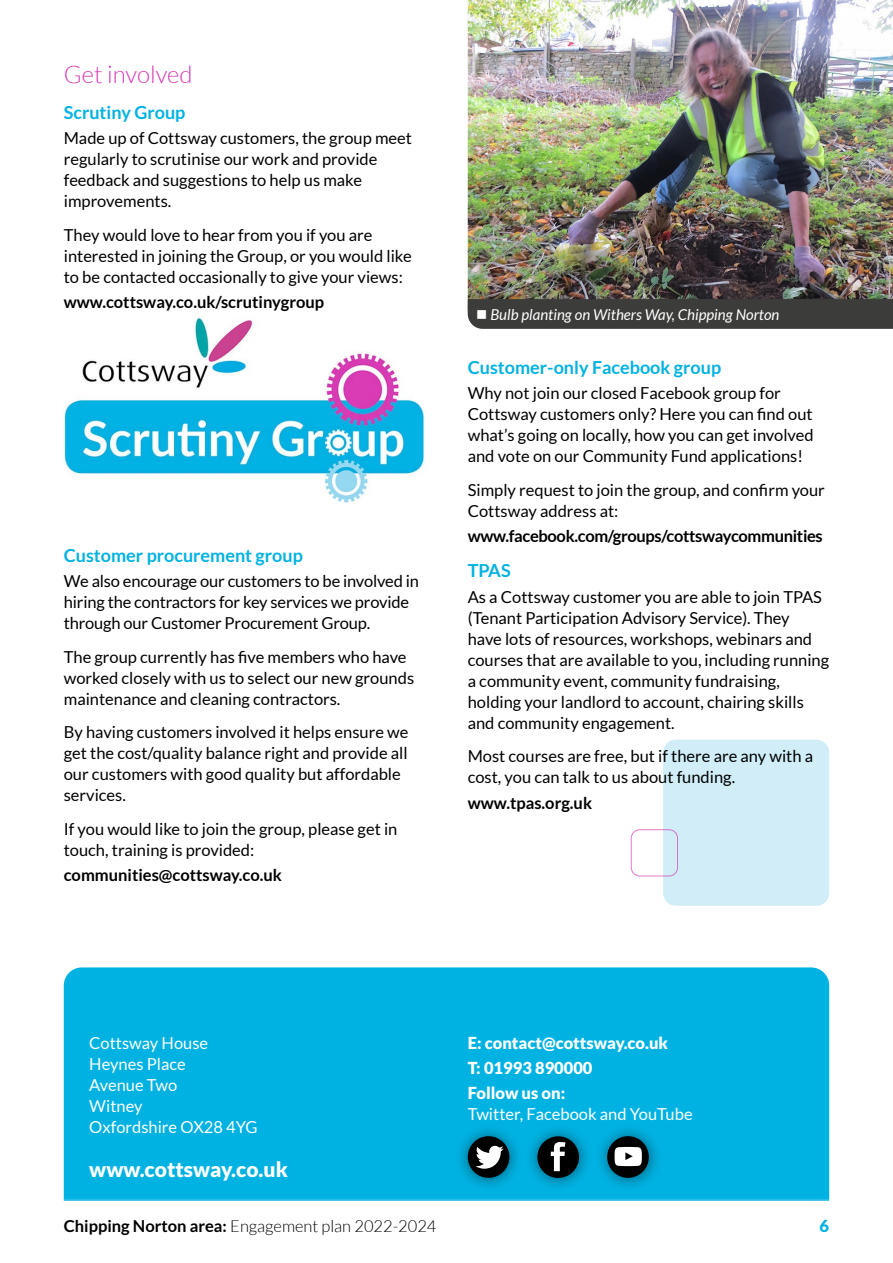
<style>
.page{position:relative;width:893px;height:1263px;background:#fff}
.page>*{position:absolute;margin:0;border:0;box-sizing:border-box;transform-origin:0 0}
.t1{font:300 24px "Lato";color:#d63cb3}
.t2{font:900 21px "Lato";color:#fff}
.t3{font:700 18px "Lato";color:#00b2e2}
.t4{font:16.5px/21px "Lato";color:#000}
.t5{font:16.5px/21px "Lato";color:#fff}
.t6{font:700 16.5px "Lato";color:#000}
.t7{font:900 16.5px/25.2px "Lato";color:#fff}
.t8{font:700 16.5px "Lato";letter-spacing:-.02em;color:#000}
.t9{font:300 16.5px "Lato";color:#000}
.t10{font:900 16.5px "Lato";color:#00b2e2}
.t11{font:italic 15px "Lato";color:#fff}
.s1{font-weight:700}
</style>
<div class="page">
<hr style="left:64px;top:1199px;width:765px;height:2px;background:#00b2e2">
<div style="left:64px;top:967px;width:765px;height:232px;background:#00b2e2"></div>
<div style="left:454px;top:1123px;width:209px;height:69px;background:#000;opacity:.5"></div>
<div style="left:468px;top:1136px;width:41px;height:42px;background:#000;border-radius:50%"></div>
<div style="left:537px;top:1136px;width:42px;height:42px;background:#000;border-radius:50%"></div>
<div style="left:607px;top:1136px;width:42px;height:42px;background:#000;border-radius:50%"></div>
<svg style="left:475px;top:1146px;width:29px;height:23px"></svg>
<svg style="left:551px;top:1142px;width:14px;height:29px"></svg>
<svg style="left:615px;top:1147px;width:27px;height:19px"></svg>
<div style="left:663px;top:740px;width:166px;height:166px;background:#d0edf8;border-radius:13px"></div>
<div style="left:631px;top:829px;width:47px;height:47px;border:1px solid #d63cb3;border-radius:9px"></div>
<img style="left:64px;top:316px;width:361px;height:187px">
<img style="left:468px;top:0;width:425px;height:299px">
<div style="left:468px;top:299px;width:425px;height:30px;background:#3c3c3b"></div>
<h1 class="t1" style="left:64px;top:62px;width:130px">Get involved</h1>
<p class="t3" style="left:64px;top:102px;width:123px">Scrutiny Group</p>
<p class="t4" style="left:64px;top:127px;width:350px">Made up of Cottsway customers, the group meet regularly to scrutinise our work and provide feedback and suggestions to help us make improvements.</p>
<p class="t4" style="left:64px;top:224px;width:349px">They would love to hear from you if you are interested in joining the Group, or you would like to be contacted occasionally to give your views:</p>
<p class="t6" style="left:64px;top:292px;width:262px">www.cottsway.co.uk/scrutinygroup</p>
<p class="t3" style="left:64px;top:545px;width:241px">Customer procurement group</p>
<p class="t4" style="left:64px;top:570px;width:357px">We also encourage our customers to be involved in hiring the contractors for key services we provide through our Customer Procurement Group.</p>
<p class="t4" style="left:64px;top:646px;width:352px">The group currently has five members who have worked closely with us to select our new grounds maintenance and cleaning contractors.</p>
<p class="t4" style="left:64px;top:722px;width:346px">By having customers involved it helps ensure we get the cost/quality balance right and provide all our customers with good quality but affordable services.</p>
<p class="t4" style="left:64px;top:818px;width:335px">If you would like to join the group, please get in touch, training is provided:</p>
<p class="t6" style="left:64px;top:866px;width:220px">communities@cottsway.co.uk</p>
<p class="t11" style="left:476px;top:306px;width:305px">■ Bulb planting on Withers Way, Chipping Norton</p>
<p class="t3" style="left:468px;top:357px;width:255px">Customer-only Facebook group</p>
<p class="t4" style="left:468px;top:382px;width:347px">Why not join our closed Facebook group for Cottsway customers only? Here you can find out what’s going on locally, how you can get involved and vote on our Community Fund applications!</p>
<p class="t4" style="left:468px;top:479px;width:359px">Simply request to join the group, and confirm your<br>Cottsway address at:</p>
<p class="t8" style="left:468px;top:526px;width:357px">www.facebook.com/groups/cottswaycommunities</p>
<p class="t3" style="left:468px;top:560px;width:44px">TPAS</p>
<p class="t4" style="left:468px;top:586px;width:363px">As a Cottsway customer you are able to join TPAS (Tenant Participation Advisory Service). They<br>have lots of resources, workshops, webinars and courses that are available to you, including running a community event, community fundraising, holding your landlord to account, chairing skills and community engagement.</p>
<p class="t4" style="left:468px;top:746px;width:347px">Most courses are free, but if there are any with a cost, you can talk to us about funding.</p>
<p class="t6" style="left:468px;top:793px;width:126px">www.tpas.org.uk</p>
<p class="t5" style="left:89px;top:1032px;width:170px">Cottsway House<br>Heynes Place<br>Avenue Two<br>Witney<br>Oxfordshire OX28 4YG</p>
<p class="t2" style="left:89px;top:1157px;width:200px">www.cottsway.co.uk</p>
<p class="t7" style="left:468px;top:1030px;width:202px">E: contact@cottsway.co.uk<br>T: 01993 890000<br>Follow us on:</p>
<p class="t5" style="left:468px;top:1104px;width:226px">Twitter, Facebook and YouTube</p>
<p class="t9" style="left:64px;top:1217px;width:374px"><span class="s1">Chipping Norton area:</span> Engagement plan 2022-2024</p>
<p class="t10" style="left:820px;top:1216px;width:11px">6</p>
</div>
